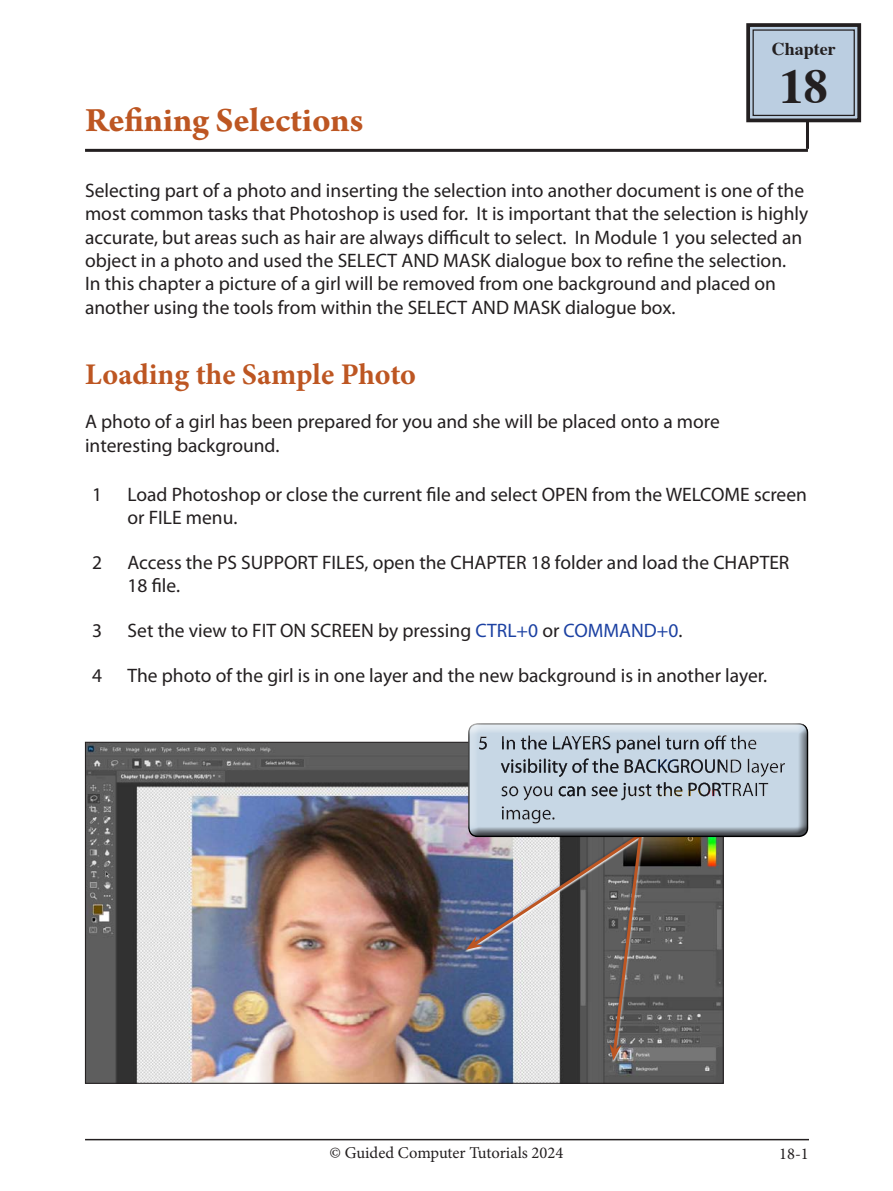
<style>
.page{position:relative;width:893px;height:1191px;background:#fff}
.page>*{position:absolute;margin:0;border:0;box-sizing:border-box;transform-origin:0 0}
.Index_section{font:700 48.3px "Times";color:#231f20}
.Chapter_Title{font:700 36px "Arno Pro";color:#bd5622}
.Sub-Head{font:700 30px "Minion Pro";color:#bd5622}
.Paragraph{font:19.5px/23.4px "Myriad Pro";color:#231f20}
.Body{font:19.5px/23.4px "Myriad Pro";color:#231f20}
.Index_section-2{font:700 18px "Times";color:#231f20}
.Body-2{font:16.5px "Minion Pro";color:#231f20}
.s1{color:#1c41a2}
</style>
<div class="page">
<hr style="left:85px;top:1138px;width:724px;height:2px;background:#231f20">
<hr style="left:85px;top:149px;width:723px;height:3px;background:#231f20">
<hr style="left:806px;top:121px;width:3px;height:28px;background:#231f20">
<svg style="left:746px;top:23px;width:116px;height:100px;background:#a6b5c5"></svg>
<div style="left:752px;top:29px;width:103px;height:87px;border:1px solid #231f20"></div>
<img style="left:87px;top:744px;width:635px;height:337px">
<svg style="left:466px;top:741px;width:258px;height:319px;background:#757578"></svg>
<div style="left:468px;top:724px;width:340px;height:115px;background:#231f20;opacity:.75"></div>
<p class="Chapter_Title" style="left:85px;top:99px;width:280px">Refining Selections</p>
<p class="Index_section-2" style="left:772px;top:31px;width:65px">Chapter</p>
<p class="Index_section" style="left:780px;top:40px;width:50px">18</p>
<p class="Paragraph" style="left:85px;top:178px;width:725px">Selecting part of a photo and inserting the selection into another document is one of the most common tasks that Photoshop is used for. It is important that the selection is highly accurate, but areas such as hair are always difficult to select. In Module 1 you selected an object in a photo and used the SELECT AND MASK dialogue box to refine the selection.<br>In this chapter a picture of a girl will be removed from one background and placed on another using the tools from within the SELECT AND MASK dialogue box.</p>
<p class="Sub-Head" style="left:85px;top:353px;width:332px">Loading the Sample Photo</p>
<p class="Paragraph" style="left:85px;top:410px;width:636px">A photo of a girl has been prepared for you and she will be placed onto a more interesting background.</p>
<p class="Body" style="left:92px;top:482px;width:12px">1</p>
<p class="Body" style="left:128px;top:482px;width:681px">Load Photoshop or close the current file and select OPEN from the WELCOME screen or FILE menu.</p>
<p class="Body" style="left:92px;top:550px;width:12px">2</p>
<p class="Body" style="left:128px;top:550px;width:663px">Access the PS SUPPORT FILES, open the CHAPTER 18 folder and load the CHAPTER<br>18 file.</p>
<p class="Body" style="left:92px;top:618px;width:12px">3</p>
<p class="Body" style="left:128px;top:618px;width:556px">Set the view to FIT ON SCREEN by pressing <span class="s1">CTRL+0</span> or <span class="s1">COMMAND+0</span>.</p>
<p class="Body" style="left:92px;top:663px;width:12px">4</p>
<p class="Body" style="left:128px;top:663px;width:641px">The photo of the girl is in one layer and the new background is in another layer.</p>
<p class="Body-2" style="left:330px;top:1141px;width:235px">© Guided Computer Tutorials 2024</p>
<p class="Body-2" style="left:779px;top:1142px;width:31px">18-1</p>
</div>
